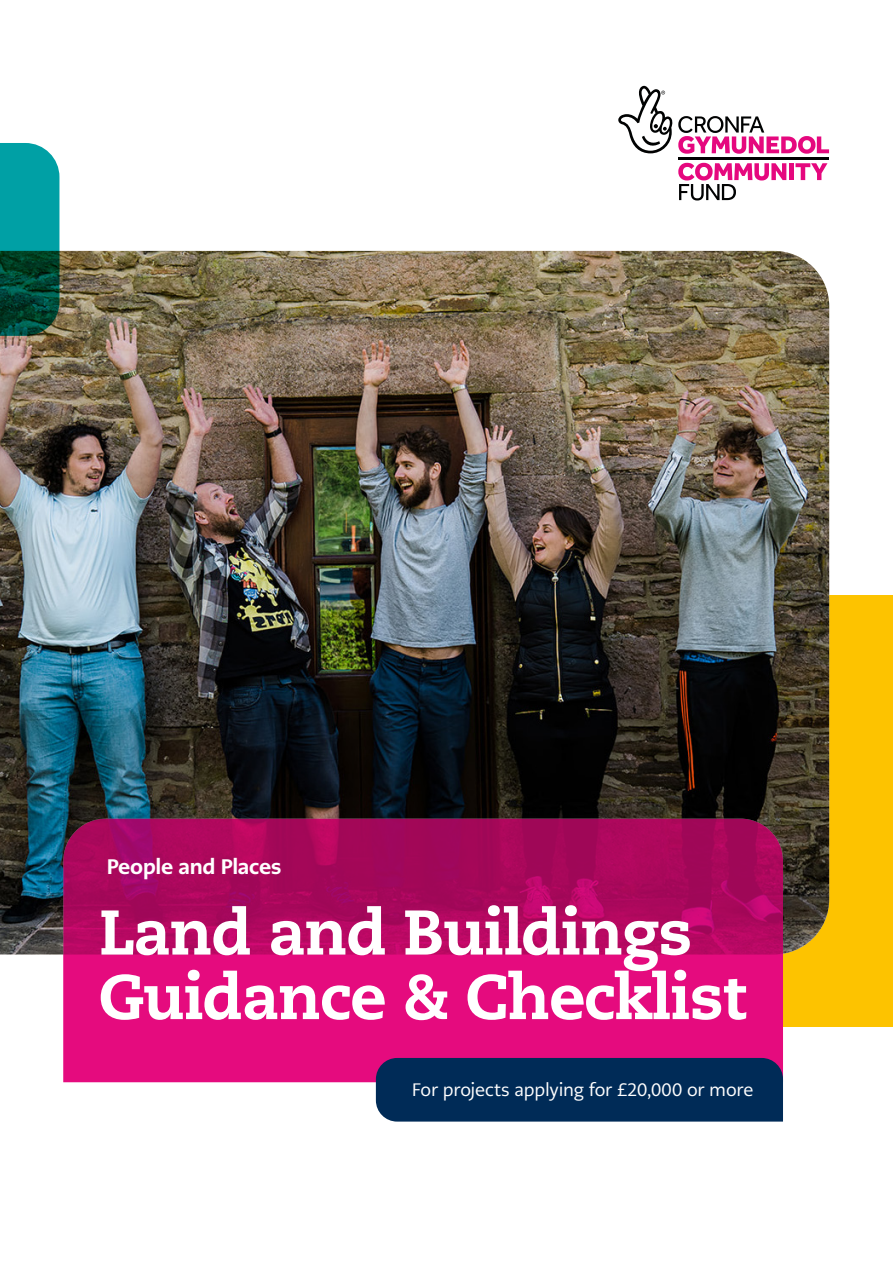
<style>
.page{position:relative;width:893px;height:1263px;background:#fff}
.page>*{position:absolute;margin:0;border:0;box-sizing:border-box;transform-origin:0 0}
.t1{font:800 63px/64.5px "Caecilia LT Pro 85";letter-spacing:-.02em;color:#fff}
.t2{font:800 21px "PMN Caecilia Sans Text";letter-spacing:-.015em;color:#fff}
.t3{font:18px "PMN Caecilia Sans Text";letter-spacing:-.01em;color:#fff}
</style>
<div class="page">
<div style="left:783px;top:595px;width:110px;height:432px;background:#fdc300"></div>
<img style="left:0;top:251px;width:829px;height:703px">
<svg style="left:0;top:143px;width:59px;height:193px;background:#087a74"></svg>
<svg style="left:63px;top:819px;width:720px;height:263px;background:#c5096c"></svg>
<div style="left:376px;top:1058px;width:407px;height:63px;background:#002b57"></div>
<hr style="left:789px;top:163px;width:4px;height:17px;background:#e5087e">
<svg style="left:795px;top:163px;width:32px;height:17px"></svg>
<svg style="left:678px;top:163px;width:108px;height:37px"></svg>
<hr style="left:678px;top:157px;width:151px;height:2px;background:#010202">
<svg style="left:618px;top:86px;width:211px;height:68px"></svg>
<p class="t2" style="left:107px;top:853px;width:176px">People and Places</p>
<h1 class="t1" style="left:99px;top:898px;width:649px">Land and Buildings<br>Guidance &amp; Checklist</h1>
<p class="t3" style="left:412px;top:1078px;width:343px">For projects applying for £20,000 or more</p>
</div>
